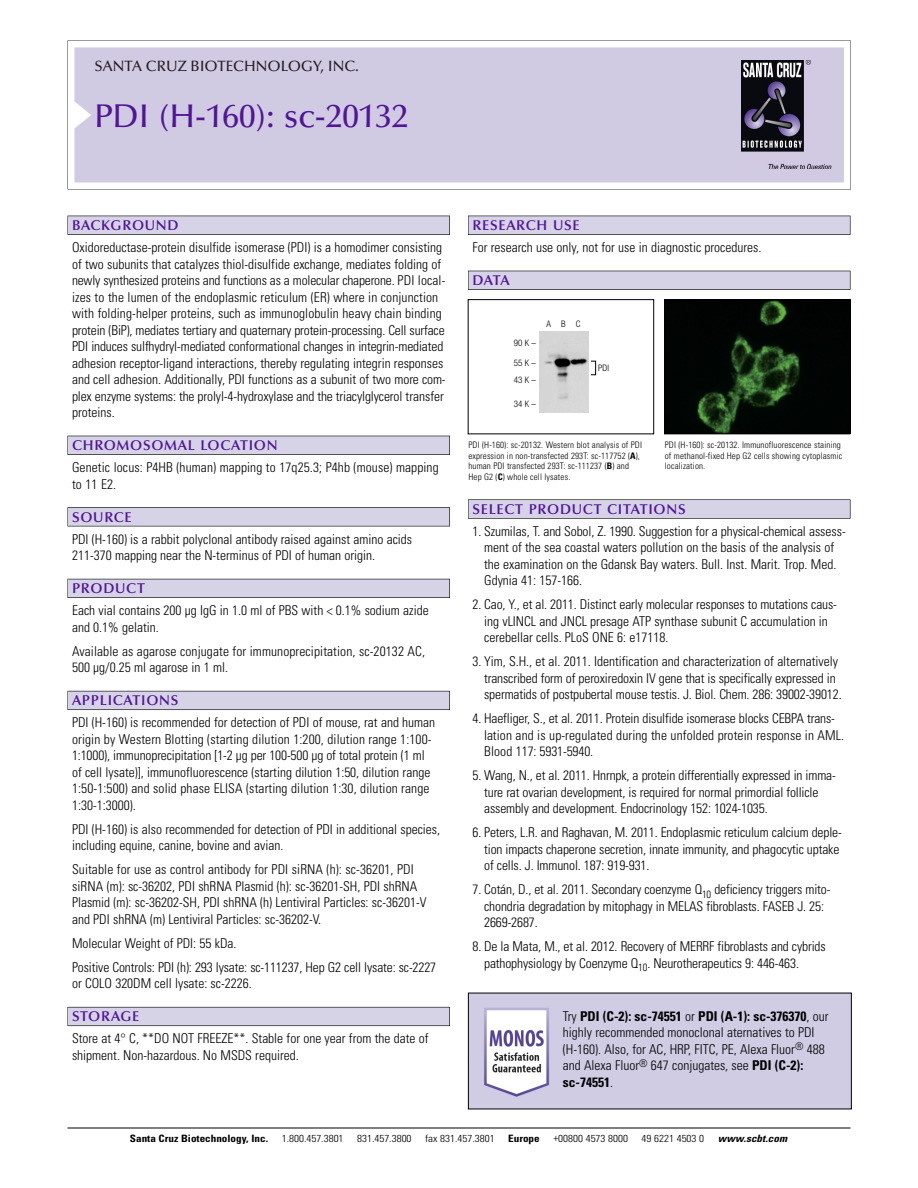
<style>
.page{position:relative;width:918px;height:1188px;background:#fff}
.page>*{position:absolute;margin:0;border:0;box-sizing:border-box;transform-origin:0 0}
.t1{font:500 33px "Optima";color:#511695}
.t2{font:500 15px "Optima";color:#231f20}
.t3{font:600 14.25px "Optima";letter-spacing:.05em;color:#511695}
.t4{font:300 condensed 13.5px/16.5px "Univers";color:#000}
.t5{font:300 condensed 10.2px "Univers";color:#000;scale:1.1 1}
.t6{font:700 condensed 10.2px "Univers";color:#000;scale:1.1 1}
.t7{font:italic 700 condensed 10.2px "Univers";letter-spacing:.005em;color:#000;scale:1.1 1}
.t8{font:300 condensed 9px/10.5px "Univers";letter-spacing:.015em;color:#000}
.t9{font:300 condensed 9px/17.2px "Helvetica Neue";letter-spacing:.13em;color:#000}
.s1{font-weight:700}
</style>
<div class="page">
<svg style="left:68px;top:40px;width:783px;height:149px"></svg>
<div style="left:74px;top:47px;width:770px;height:135px;background:#d1cae3"></div>
<img style="left:741px;top:60px;width:90px;height:108px">
<div style="left:68px;top:216px;width:382px;height:19px;background:#525155"></div>
<div style="left:68px;top:216px;width:381px;height:18px;background:#d7d3e7"></div>
<div style="left:68px;top:436px;width:382px;height:19px;background:#515055"></div>
<div style="left:68px;top:436px;width:381px;height:18px;background:#d7d3e7"></div>
<div style="left:68px;top:507px;width:382px;height:19px;background:#545357"></div>
<div style="left:68px;top:508px;width:381px;height:18px;background:#d7d3e7"></div>
<div style="left:68px;top:579px;width:382px;height:19px;background:#54535a"></div>
<div style="left:68px;top:579px;width:381px;height:18px;background:#d7d3e7"></div>
<div style="left:68px;top:691px;width:382px;height:19px;background:#5b5a62"></div>
<div style="left:68px;top:691px;width:381px;height:18px;background:#d7d3e7"></div>
<div style="left:68px;top:1007px;width:382px;height:19px;background:#66646e"></div>
<div style="left:68px;top:1007px;width:381px;height:18px;background:#d7d3e7"></div>
<div style="left:468px;top:216px;width:382px;height:19px;background:#525155"></div>
<div style="left:468px;top:216px;width:382px;height:18px;background:#d7d3e7"></div>
<div style="left:468px;top:271px;width:382px;height:19px;background:#515055"></div>
<div style="left:468px;top:271px;width:382px;height:18px;background:#d7d3e7"></div>
<div style="left:468px;top:499px;width:382px;height:20px;background:#666"></div>
<div style="left:468px;top:500px;width:382px;height:18px;background:#d7d3e7"></div>
<hr style="left:68px;top:1128px;width:782px;height:1px;background:#000">
<img style="left:666px;top:301px;width:182px;height:131px">
<div style="left:664px;top:299px;width:186px;height:135px;border:1px solid #000"></div>
<div style="left:468px;top:299px;width:186px;height:135px;border:1px solid #000"></div>
<img style="left:539px;top:331px;width:49px;height:82px">
<div style="left:591px;top:361px;width:5px;height:14px;border:1px solid #000"></div>
<img style="left:470px;top:995px;width:380px;height:112px">
<p class="t2" style="left:94px;top:61px;width:266px">SANTA CRUZ BIOTECHNOLOGY, INC.</p>
<h1 class="t1" style="left:94px;top:103px;width:315px">PDI (H-160): sc-20132</h1>
<p class="t3" style="left:72px;top:219px;width:108px">BACKGROUND</p>
<p class="t4" style="left:72px;top:240px;width:375px">Oxidoreductase-protein disulfide isomerase (PDI) is a homodimer consisting of two subunits that catalyzes thiol-disulfide exchange, mediates folding of newly synthesized proteins and functions as a molecular chaperone. PDI local&shy;izes to the lumen of the endoplasmic reticulum (ER) where in conjunction with folding-helper proteins, such as immunoglobulin heavy chain binding protein (BiP), mediates tertiary and quaternary protein-processing. Cell surface PDI induces sulfhydryl-mediated conformational changes in integrin-mediated adhesion receptor-ligand interactions, thereby regulating integrin responses and cell adhesion. Additionally, PDI functions as a subunit of two more com&shy;plex enzyme systems: the prolyl-4-hydroxylase and the triacylglycerol transfer proteins.</p>
<p class="t3" style="left:72px;top:440px;width:207px">CHROMOSOMAL LOCATION</p>
<p class="t4" style="left:72px;top:460px;width:368px">Genetic locus: P4HB (human) mapping to 17q25.3; P4hb (mouse) mapping to 11 E2.</p>
<p class="t3" style="left:72px;top:511px;width:61px">SOURCE</p>
<p class="t4" style="left:72px;top:532px;width:342px">PDI (H-160) is a rabbit polyclonal antibody raised against amino acids<br>211-370 mapping near the N-terminus of PDI of human origin.</p>
<p class="t3" style="left:72px;top:583px;width:74px">PRODUCT</p>
<p class="t4" style="left:72px;top:603px;width:358px">Each vial contains 200 µg IgG in 1.0 ml of PBS with &lt; 0.1% sodium azide and 0.1% gelatin.</p>
<p class="t4" style="left:72px;top:644px;width:355px">Available as agarose conjugate for immunoprecipitation, sc-20132 AC,<br>500 µg/0.25 ml agarose in 1 ml.</p>
<p class="t3" style="left:72px;top:695px;width:108px">APPLICATIONS</p>
<p class="t4" style="left:72px;top:715px;width:365px">PDI (H-160) is recommended for detection of PDI of mouse, rat and human origin by Western Blotting (starting dilution 1:200, dilution range 1:100- 1:1000), immunoprecipitation [1-2 µg per 100-500 µg of total protein (1 ml of cell lysate)], immunofluorescence (starting dilution 1:50, dilution range 1:50-1:500) and solid phase ELISA (starting dilution 1:30, dilution range 1:30-1:3000).</p>
<p class="t4" style="left:72px;top:822px;width:370px">PDI (H-160) is also recommended for detection of PDI in additional species, including equine, canine, bovine and avian.</p>
<p class="t4" style="left:72px;top:862px;width:356px">Suitable for use as control antibody for PDI siRNA (h): sc-36201, PDI siRNA (m): sc-36202, PDI shRNA Plasmid (h): sc-36201-SH, PDI shRNA Plasmid (m): sc-36202-SH, PDI shRNA (h) Lentiviral Particles: sc-36201-V and PDI shRNA (m) Lentiviral Particles: sc-36202-V.</p>
<p class="t4" style="left:72px;top:932px;width:366px;line-height:24px">Molecular Weight of PDI: 55 kDa.<br>Positive Controls: PDI (h): 293 lysate: sc-111237, Hep G2 cell lysate: sc-2227</p>
<p class="t4" style="left:72px;top:976px;width:181px">or COLO 320DM cell lysate: sc-2226.</p>
<p class="t3" style="left:72px;top:1011px;width:69px">STORAGE</p>
<p class="t4" style="left:72px;top:1031px;width:358px">Store at 4° C, **DO NOT FREEZE**. Stable for one year from the date of shipment. Non-hazardous. No MSDS required.</p>
<p class="t3" style="left:473px;top:219px;width:109px">RESEARCH USE</p>
<p class="t4" style="left:473px;top:240px;width:290px">For research use only, not for use in diagnostic procedures.</p>
<p class="t3" style="left:473px;top:275px;width:39px">DATA</p>
<p class="t9" style="left:514px;top:335px;width:24px">90K–</p>
<p class="t9" style="left:514px;top:355px;width:24px">55K–<br>43K–</p>
<p class="t9" style="left:514px;top:396px;width:24px">34K–</p>
<p class="t9" style="left:547px;top:316px;width:35px">ABC</p>
<p class="t9" style="left:598px;top:360px;width:12px">PDI</p>
<p class="t8" style="left:468px;top:441px;width:175px">PDI (H-160): sc-20132. Western blot analysis of PDI expression in non-transfected 293T: sc-117752 (<span class="s1">A</span>), human PDI transfected 293T: sc-111237 (<span class="s1">B</span>) and Hep G2 (<span class="s1">C</span>) whole cell lysates.</p>
<p class="t8" style="left:665px;top:441px;width:179px">PDI (H-160): sc-20132. Immunofluorescence staining of methanol-fixed Hep G2 cells showing cytoplasmic localization.</p>
<p class="t3" style="left:473px;top:503px;width:215px">SELECT PRODUCT CITATIONS</p>
<p class="t4" style="left:484px;top:524px;width:363px;text-indent:-12px">1. Szumilas, T. and Sobol, Z. 1990. Suggestion for a physical-chemical assess&shy;ment of the sea coastal waters pollution on the basis of the analysis of the examination on the Gdansk Bay waters. Bull. Inst. Marit. Trop. Med.<br>Gdynia 41: 157-166.</p>
<p class="t4" style="left:484px;top:598px;width:354px;text-indent:-12px">2. Cao, Y., et al. 2011. Distinct early molecular responses to mutations caus&shy;ing vLINCL and JNCL presage ATP synthase subunit C accumulation in cerebellar cells. PLoS ONE 6: e17118.</p>
<p class="t4" style="left:484px;top:655px;width:359px;text-indent:-12px">3. Yim, S.H., et al. 2011. Identification and characterization of alternatively transcribed form of peroxiredoxin IV gene that is specifically expressed in spermatids of postpubertal mouse testis. J. Biol. Chem. 286: 39002-39012.</p>
<p class="t4" style="left:484px;top:712px;width:362px;text-indent:-12px">4. Haefliger, S., et al. 2011. Protein disulfide isomerase blocks CEBPA trans&shy;lation and is up-regulated during the unfolded protein response in AML.<br>Blood 117: 5931-5940.</p>
<p class="t4" style="left:484px;top:769px;width:353px;text-indent:-12px">5. Wang, N., et al. 2011. Hnrnpk, a protein differentially expressed in imma&shy;ture rat ovarian development, is required for normal primordial follicle assembly and development. Endocrinology 152: 1024-1035.</p>
<p class="t4" style="left:484px;top:826px;width:359px;text-indent:-12px">6. Peters, L.R. and Raghavan, M. 2011. Endoplasmic reticulum calcium deple&shy;tion impacts chaperone secretion, innate immunity, and phagocytic uptake of cells. J. Immunol. 187: 919-931.</p>
<p class="t4" style="left:484px;top:883px;width:348px;text-indent:-12px">7. Cotán, D., et al. 2011. Secondary coenzyme Q<sub>10</sub> deficiency triggers mito&shy;chondria degradation by mitophagy in MELAS fibroblasts. FASEB J. 25:<br>2669-2687.</p>
<p class="t4" style="left:484px;top:940px;width:343px;text-indent:-12px">8. De la Mata, M., et al. 2012. Recovery of MERRF fibroblasts and cybrids pathophysiology by Coenzyme Q<sub>10</sub>. Neurotherapeutics 9: 446-463.</p>
<p class="t4" style="left:563px;top:1009px;width:267px">Try <span class="s1">PDI (C-2): sc-74551</span> or <span class="s1">PDI (A-1): sc-376370</span>, our highly recommended monoclonal aternatives to PDI (H-160). Also, for AC, HRP, FITC, PE, Alexa Fluor<sup>®</sup> 488 and Alexa Fluor<sup>®</sup> 647 conjugates, see <span class="s1">PDI (C-2): sc-74551</span>.</p>
<p class="t6" style="left:130px;top:1135px;width:127px">Santa Cruz Biotechnology, Inc.</p>
<p class="t5" style="left:282px;top:1135px;width:58px">1.800.457.3801</p>
<p class="t5" style="left:357px;top:1135px;width:51px">831.457.3800</p>
<p class="t5" style="left:425px;top:1135px;width:65px">fax 831.457.3801</p>
<p class="t6" style="left:508px;top:1135px;width:30px">Europe</p>
<p class="t5" style="left:553px;top:1135px;width:69px">+00800 4573 8000</p>
<p class="t5" style="left:642px;top:1135px;width:58px">49 6221 4503 0</p>
<p class="t7" style="left:718px;top:1135px;width:64px">www.scbt.com</p>
</div>
